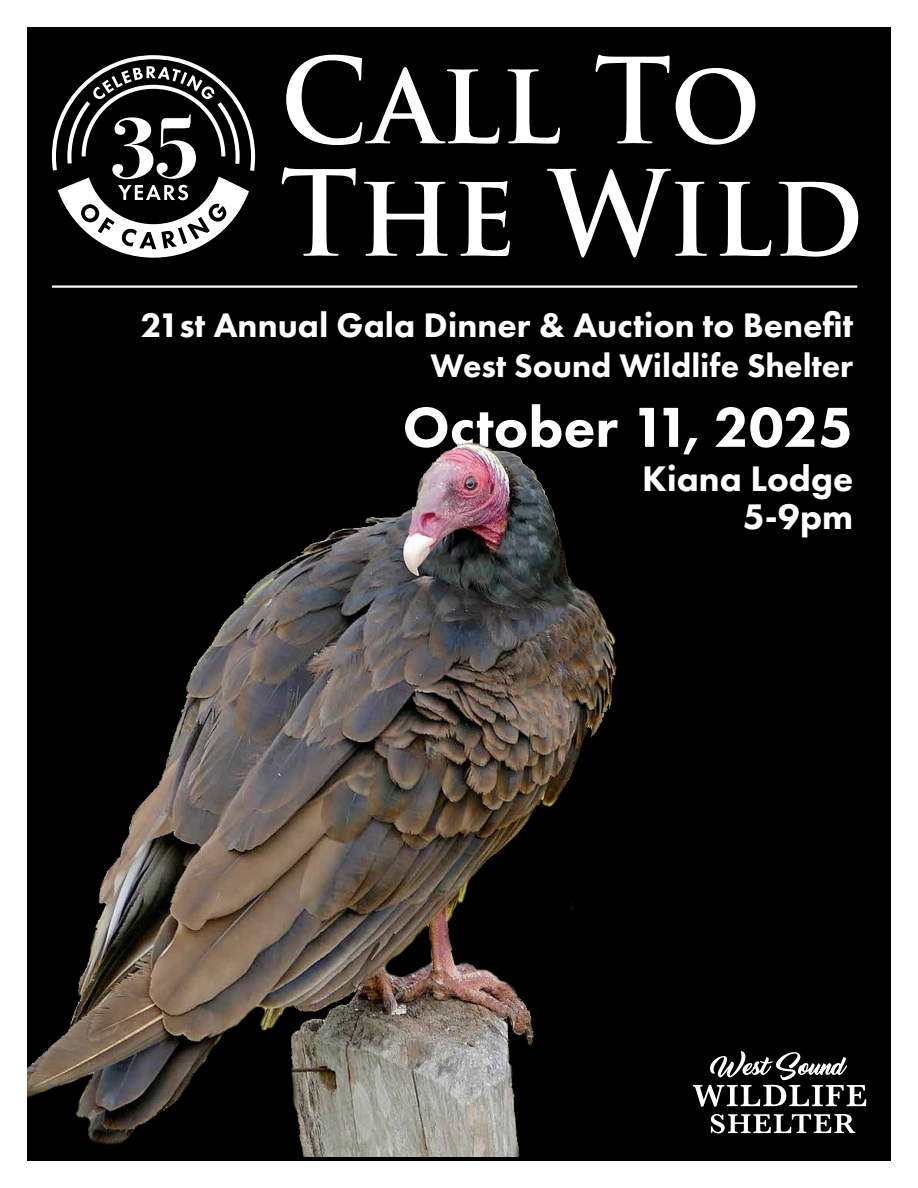
<style>
.page{position:relative;width:918px;height:1188px;background:#fff}
.page>*{position:absolute;margin:0;border:0;box-sizing:border-box;transform-origin:0 0}
.t1{font:700 115.2px/112.5px "Trajan Pro";color:#fff;scale:.95 1}
.t2{font:800 58.35px "Futura PT";color:#fff}
.t3{font:800 36.9px/37.5px "Futura PT";color:#fff;text-align:right}
.t4{font:800 35.4px "Futura PT";color:#fff}
.t5{font:800 33.75px "Futura PT";color:#fff}
</style>
<div class="page">
<div style="left:27px;top:27px;width:864px;height:1134px;background:#000"></div>
<hr style="left:52px;top:285px;width:805px;height:3px;background:#fff">
<svg style="left:711px;top:1114px;width:144px;height:19px"></svg>
<svg style="left:693px;top:1051px;width:173px;height:56px"></svg>
<img style="left:27px;top:442px;width:590px;height:715px">
<svg style="left:51px;top:55px;width:205px;height:203px"></svg>
<h1 class="t1" style="left:280px;top:46px;width:616px">Call To<br>The Wild</h1>
<p class="t4" style="left:140px;top:303px;width:714px">21st Annual Gala Dinner &amp; Auction to Benefit</p>
<p class="t5" style="left:431px;top:345px;width:424px">West Sound Wildlife Shelter</p>
<h2 class="t2" style="left:403px;top:391px;width:452px">October 11, 2025</h2>
<p class="t3" style="left:642px;top:459px;width:213px">Kiana Lodge<br>5-9pm</p>
</div>
